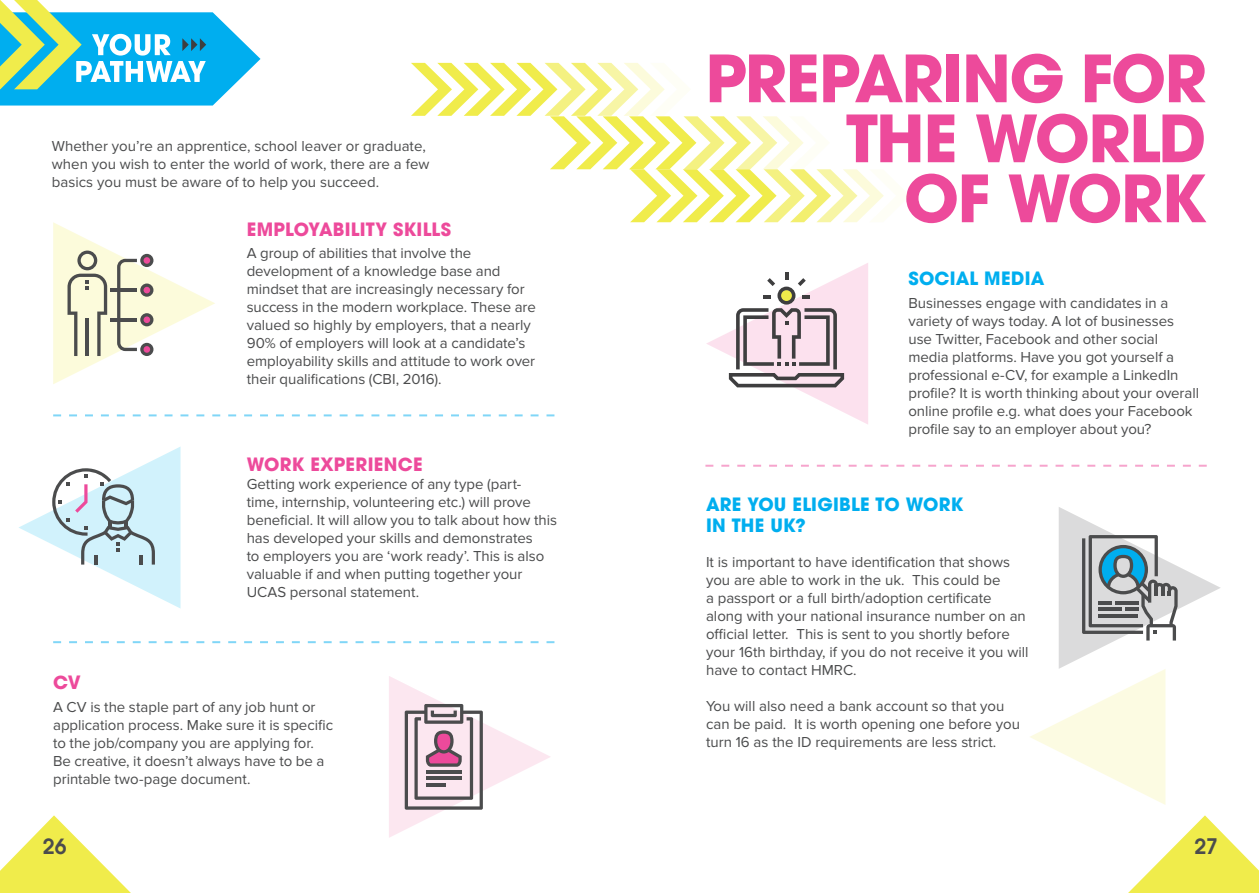
<style>
.page{position:relative;width:1259px;height:893px;background:#fff}
.page>*{position:absolute;margin:0;border:0;box-sizing:border-box;transform-origin:0 0}
.t1{font:700 64.5px/60px "Avant Garde";letter-spacing:-.025em;color:#ed4a9b;text-align:right}
.t2{font:600 21px "Avant Garde";color:#4b4c4d}
.t3{font:700 18px/21px "Avant Garde";letter-spacing:.015em;color:#00aeef}
.t4{font:700 18px "Avant Garde";letter-spacing:.015em;color:#ed4a9b}
.t5{font:15px/18px "Proxima Nova";color:#4b4c4d}
</style>
<div class="page">
<svg style="left:0;top:0;width:260px;height:106px"></svg>
<svg style="left:411px;top:63px;width:473px;height:159px"></svg>
<svg style="left:19px;top:447px;width:161px;height:161px"></svg>
<svg style="left:53px;top:222px;width:162px;height:162px"></svg>
<svg style="left:389px;top:676px;width:161px;height:162px"></svg>
<svg style="left:53px;top:641px;width:501px;height:2px"></svg>
<svg style="left:705px;top:465px;width:501px;height:2px"></svg>
<svg style="left:53px;top:414px;width:501px;height:2px"></svg>
<svg style="left:706px;top:263px;width:162px;height:161px"></svg>
<svg style="left:1030px;top:507px;width:190px;height:298px"></svg>
<svg style="left:0;top:815px;width:131px;height:78px"></svg>
<svg style="left:1128px;top:815px;width:131px;height:78px"></svg>
<p class="t5" style="left:52px;top:138px;width:379px">Whether you’re an apprentice, school leaver or graduate, when you wish to enter the world of work, there are a few basics you must be aware of to help you succeed.</p>
<p class="t4" style="left:247px;top:218px;width:206px">EMPLOYABILITY SKILLS</p>
<p class="t5" style="left:247px;top:245px;width:291px">A group of abilities that involve the development of a knowledge base and mindset that are increasingly necessary for success in the modern workplace. These are valued so highly by employers, that a nearly 90% of employers will look at a candidate’s employability skills and attitude to work over their qualifications (CBI, 2016).</p>
<p class="t4" style="left:247px;top:453px;width:177px">WORK EXPERIENCE</p>
<p class="t5" style="left:247px;top:476px;width:312px">Getting work experience of any type (part-<br>time, internship, volunteering etc.) will prove beneficial. It will allow you to talk about how this has developed your skills and demonstrates<br>to employers you are ‘work ready’. This is also valuable if and when putting together your UCAS personal statement.</p>
<p class="t4" style="left:53px;top:671px;width:29px">CV</p>
<p class="t5" style="left:53px;top:698px;width:281px">A CV is the staple part of any job hunt or application process. Make sure it is specific to the job/company you are applying for.<br>Be creative, it doesn’t always have to be a printable two-page document.</p>
<p class="t1" style="left:705px;top:48px;width:503px">PREPARING FOR<br>THE WORLD<br>OF WORK</p>
<p class="t3" style="left:908px;top:268px;width:137px">SOCIAL MEDIA</p>
<p class="t5" style="left:908px;top:294px;width:292px">Businesses engage with candidates in a variety of ways today. A lot of businesses use Twitter, Facebook and other social media platforms. Have you got yourself a professional e-CV, for example a LinkedIn profile? It is worth thinking about your overall online profile e.g. what does your Facebook profile say to an employer about you?</p>
<p class="t3" style="left:706px;top:494px;width:259px">ARE YOU ELIGIBLE TO WORK<br>IN THE UK?</p>
<p class="t5" style="left:706px;top:553px;width:324px">It is important to have identification that shows you are able to work in the uk. This could be<br>a passport or a full birth/adoption certificate along with your national insurance number on an official letter. This is sent to you shortly before your 16th birthday, if you do not receive it you will have to contact HMRC.</p>
<p class="t5" style="left:706px;top:697px;width:315px">You will also need a bank account so that you can be paid. It is worth opening one before you turn 16 as the ID requirements are less strict.</p>
<p class="t2" style="left:43px;top:832px;width:25px">26</p>
<p class="t2" style="left:1194px;top:832px;width:25px">27</p>
</div>
